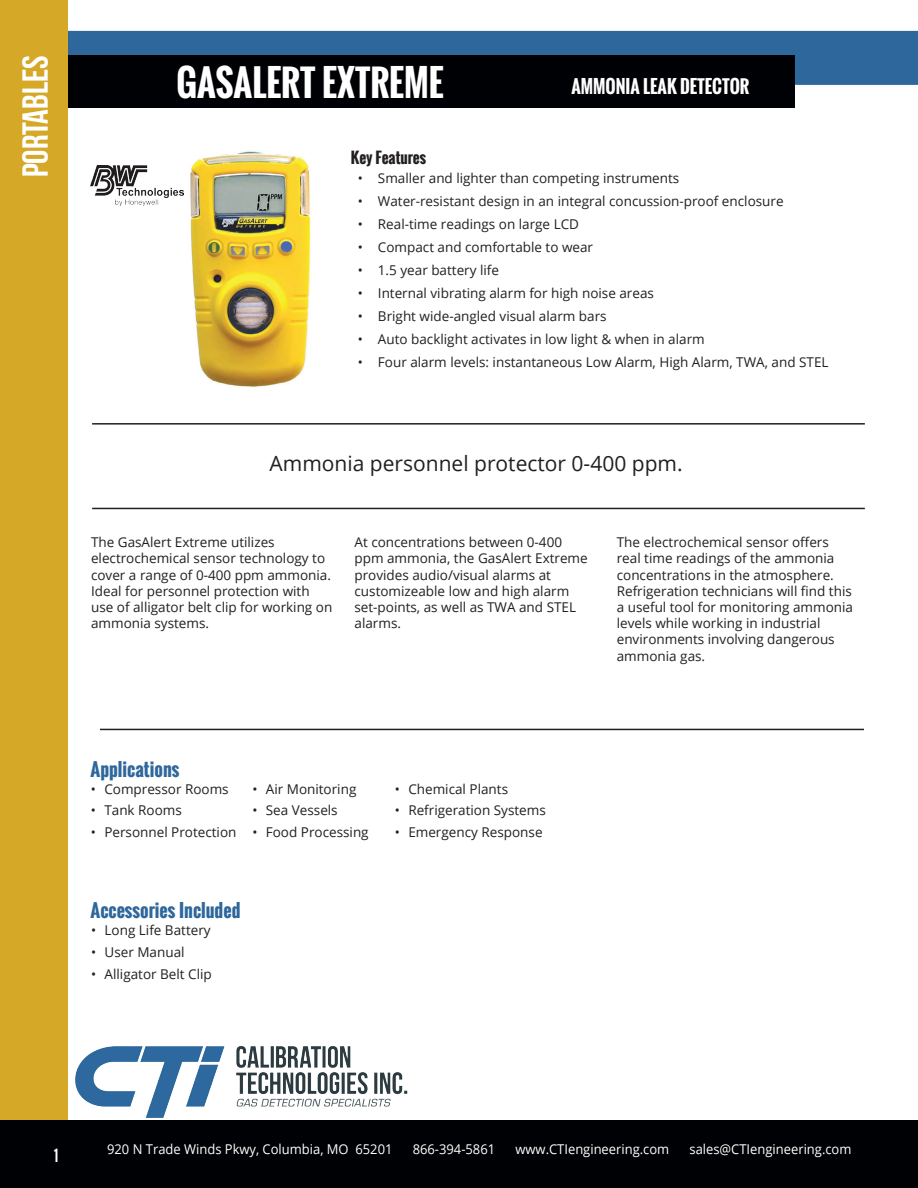
<style>
.page{position:relative;width:918px;height:1188px;background:#fff}
.page>*{position:absolute;margin:0;border:0;box-sizing:border-box;transform-origin:0 0}
.Text_Arial{font:700 36px "Oswald";color:#fff;scale:.95 1}
.t1{font:700 36px "Bebas Neue";color:#fff}
.Open_Sans_16{font:21px "Open Sans";color:#231f20}
.t2{font:700 18px "Oswald";color:#2e679b}
.Text_Arial-2{font:700 18px "Oswald";color:#fff;scale:.95 1}
.t3{font:700 15px "Oswald";color:#231f20}
.t4{font:15px "Oswald";color:#fff}
.t5{font:13.5px/16.2px "Open Sans";color:#231f20}
.t6{font:13.5px "Open Sans";color:#fff;scale:.96 1}
</style>
<div class="page">
<div style="left:0;top:31px;width:918px;height:54px;background:#2e679b"></div>
<div style="left:68px;top:56px;width:727px;height:52px;background:#000104"></div>
<div style="left:0;top:0;width:68px;height:1188px;background:#d5a828"></div>
<div style="left:0;top:1120px;width:918px;height:68px;background:#000104"></div>
<hr style="left:92px;top:423px;width:773px;height:2px;background:#231f20">
<hr style="left:92px;top:508px;width:773px;height:1px;background:#231f20">
<hr style="left:100px;top:729px;width:764px;height:1px;background:#231f20">
<img style="left:75px;top:1046px;width:333px;height:72px">
<img style="left:190px;top:151px;width:121px;height:236px">
<img style="left:91px;top:166px;width:93px;height:39px">
<h1 class="t1" style="left:16px;top:177px;width:124px;rotate:-90deg">Portables</h1>
<p class="Text_Arial" style="left:176px;top:56px;width:283px">GASALERT EXTREME</p>
<p class="Text_Arial-2" style="left:572px;top:73px;width:189px">AMMONIA LEAK DETECTOR</p>
<p class="t3" style="left:351px;top:147px;width:77px">Key Features</p>
<p class="t5" style="left:358px;top:170px;width:323px">• Smaller and lighter than competing instruments</p>
<p class="t5" style="left:358px;top:193px;width:427px">• Water-resistant design in an integral concussion-proof enclosure</p>
<p class="t5" style="left:358px;top:216px;width:223px">• Real-time readings on large LCD</p>
<p class="t5" style="left:358px;top:239px;width:237px">• Compact and comfortable to wear</p>
<p class="t5" style="left:358px;top:262px;width:143px">• 1.5 year battery life</p>
<p class="t5" style="left:358px;top:284px;width:298px">• Internal vibrating alarm for high noise areas</p>
<p class="t5" style="left:358px;top:307px;width:251px">• Bright wide-angled visual alarm bars</p>
<p class="t5" style="left:358px;top:330px;width:349px">• Auto backlight activates in low light &amp; when in alarm</p>
<p class="t5" style="left:358px;top:353px;width:472px">• Four alarm levels: instantaneous Low Alarm, High Alarm, TWA, and STEL</p>
<p class="Open_Sans_16" style="left:270px;top:449px;width:415px">Ammonia personnel protector 0-400 ppm.</p>
<p class="t5" style="left:91px;top:534px;width:243px">The GasAlert Extreme utilizes electrochemical sensor technology to cover a range of 0-400 ppm ammonia.<br>Ideal for personnel protection with use of alligator belt clip for working on ammonia systems.</p>
<p class="t5" style="left:355px;top:534px;width:235px">At concentrations between 0-400 ppm ammonia, the GasAlert Extreme provides audio/visual alarms at customizeable low and high alarm set-points, as well as TWA and STEL alarms.</p>
<p class="t5" style="left:617px;top:534px;width:238px">The electrochemical sensor offers real time readings of the ammonia concentrations in the atmosphere.<br>Refrigeration technicians will find this a useful tool for monitoring ammonia levels while working in industrial environments involving dangerous ammonia gas.</p>
<h3 class="t2" style="left:91px;top:755px;width:90px">Applications</h3>
<p class="t5" style="left:91px;top:780px;width:139px">• Compressor Rooms</p>
<p class="t5" style="left:91px;top:802px;width:93px">• Tank Rooms</p>
<p class="t5" style="left:91px;top:823px;width:147px">• Personnel Protection</p>
<p class="t5" style="left:252px;top:780px;width:106px">• Air Monitoring</p>
<p class="t5" style="left:252px;top:802px;width:87px">• Sea Vessels</p>
<p class="t5" style="left:252px;top:823px;width:118px">• Food Processing</p>
<h3 class="t2" style="left:91px;top:897px;width:151px">Accessories Included</h3>
<p class="t5" style="left:91px;top:922px;width:121px">• Long Life Battery</p>
<p class="t5" style="left:91px;top:944px;width:95px">• User Manual</p>
<p class="t5" style="left:91px;top:965px;width:122px">• Alligator Belt Clip</p>
<p class="t5" style="left:395px;top:780px;width:115px">• Chemical Plants</p>
<p class="t5" style="left:395px;top:802px;width:153px">• Refrigeration Systems</p>
<p class="t5" style="left:395px;top:823px;width:149px">• Emergency Response</p>
<p class="t4" style="left:54px;top:1144px;width:6px">1</p>
<p class="t6" style="left:107px;top:1140px;width:299px">920 N Trade Winds Pkwy, Columbia, MO 65201</p>
<p class="t6" style="left:413px;top:1140px;width:87px">866-394-5861</p>
<p class="t6" style="left:515px;top:1140px;width:162px">www.CTIengineering.com</p>
<p class="t6" style="left:690px;top:1140px;width:170px">sales@CTIengineering.com</p>
</div>
